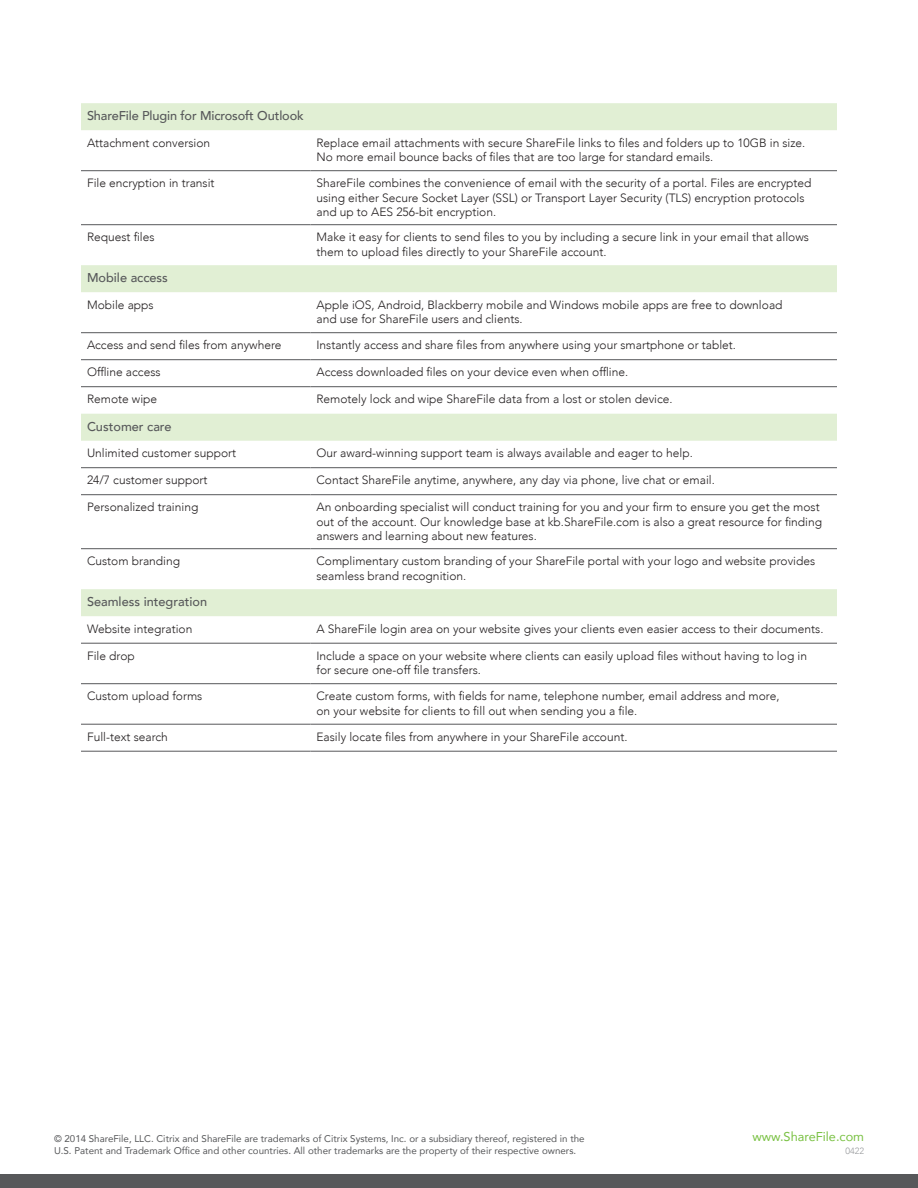
<style>
.page{position:relative;width:918px;height:1188px;background:#fff}
.page>*{position:absolute;margin:0;border:0;box-sizing:border-box;transform-origin:0 0}
.Subheader{font:500 12.75px "Avenir";color:#57585a}
.URL{font:12.75px "Avenir";color:#79c142}
.Body_text{font:300 12px/14.4px "Avenir";color:#231f20}
.t1{font:9.75px/11.7px "Avenir";color:#57585a}
.t2{font:300 9px "Avenir";color:#97999c}
</style>
<div class="page">
<div style="left:0;top:1174px;width:918px;height:14px;background:#57585a"></div>
<svg style="left:81px;top:103px;width:756px;height:513px"></svg>
<hr style="left:310px;top:170px;width:527px;height:1px;background:#57585a">
<hr style="left:81px;top:467px;width:229px;height:1px;background:#57585a">
<hr style="left:81px;top:494px;width:229px;height:1px;background:#57585a">
<hr style="left:81px;top:683px;width:229px;height:1px;background:#57585a">
<hr style="left:81px;top:724px;width:229px;height:1px;background:#57585a">
<hr style="left:310px;top:332px;width:527px;height:1px;background:#57585a">
<hr style="left:310px;top:467px;width:527px;height:1px;background:#57585a">
<hr style="left:310px;top:494px;width:527px;height:1px;background:#57585a">
<hr style="left:310px;top:548px;width:527px;height:1px;background:#57585a">
<hr style="left:310px;top:643px;width:527px;height:1px;background:#57585a">
<hr style="left:310px;top:683px;width:527px;height:1px;background:#57585a">
<hr style="left:310px;top:724px;width:527px;height:1px;background:#57585a">
<hr style="left:310px;top:751px;width:527px;height:1px;background:#57585a">
<hr style="left:81px;top:359px;width:229px;height:1px;background:#57585a">
<hr style="left:310px;top:359px;width:527px;height:1px;background:#57585a">
<hr style="left:310px;top:386px;width:527px;height:1px;background:#57585a">
<hr style="left:310px;top:224px;width:527px;height:1px;background:#57585a">
<hr style="left:81px;top:170px;width:229px;height:1px;background:#57585a">
<hr style="left:81px;top:224px;width:229px;height:1px;background:#57585a">
<hr style="left:81px;top:332px;width:229px;height:1px;background:#57585a">
<hr style="left:81px;top:386px;width:229px;height:1px;background:#57585a">
<hr style="left:81px;top:548px;width:229px;height:1px;background:#57585a">
<hr style="left:81px;top:643px;width:229px;height:1px;background:#57585a">
<hr style="left:81px;top:751px;width:229px;height:1px;background:#57585a">
<p class="Subheader" style="left:87px;top:105px;width:218px">ShareFile Plugin for Microsoft Outlook</p>
<p class="Body_text" style="left:87px;top:135px;width:125px">Attachment conversion</p>
<p class="Body_text" style="left:316px;top:135px;width:490px">Replace email attachments with secure ShareFile links to files and folders up to 10GB in size.<br>No more email bounce backs of files that are too large for standard emails.</p>
<p class="Body_text" style="left:87px;top:176px;width:129px">File encryption in transit</p>
<p class="Body_text" style="left:316px;top:176px;width:497px">ShareFile combines the convenience of email with the security of a portal. Files are encrypted using either Secure Socket Layer (SSL) or Transport Layer Security (TLS) encryption protocols and up to AES 256-bit encryption.</p>
<p class="Body_text" style="left:87px;top:230px;width:69px">Request files</p>
<p class="Body_text" style="left:316px;top:230px;width:494px">Make it easy for clients to send files to you by including a secure link in your email that allows them to upload files directly to your ShareFile account.</p>
<p class="Subheader" style="left:87px;top:267px;width:82px">Mobile access</p>
<p class="Body_text" style="left:87px;top:297px;width:68px">Mobile apps</p>
<p class="Body_text" style="left:316px;top:297px;width:468px">Apple iOS, Android, Blackberry mobile and Windows mobile apps are free to download and use for ShareFile users and clients.</p>
<p class="Body_text" style="left:87px;top:338px;width:196px">Access and send files from anywhere</p>
<p class="Body_text" style="left:316px;top:338px;width:421px">Instantly access and share files from anywhere using your smartphone or tablet.</p>
<p class="Body_text" style="left:87px;top:365px;width:75px">Offline access</p>
<p class="Body_text" style="left:316px;top:365px;width:313px">Access downloaded files on your device even when offline.</p>
<p class="Body_text" style="left:87px;top:392px;width:72px">Remote wipe</p>
<p class="Body_text" style="left:316px;top:392px;width:358px">Remotely lock and wipe ShareFile data from a lost or stolen device.</p>
<p class="Subheader" style="left:87px;top:415px;width:86px">Customer care</p>
<p class="Body_text" style="left:87px;top:446px;width:151px">Unlimited customer support</p>
<p class="Body_text" style="left:316px;top:446px;width:378px">Our award-winning support team is always available and eager to help.</p>
<p class="Body_text" style="left:87px;top:473px;width:122px">24/7 customer support</p>
<p class="Body_text" style="left:316px;top:473px;width:400px">Contact ShareFile anytime, anywhere, any day via phone, live chat or email.</p>
<p class="Body_text" style="left:87px;top:500px;width:113px">Personalized training</p>
<p class="Body_text" style="left:316px;top:500px;width:507px">An onboarding specialist will conduct training for you and your firm to ensure you get the most out of the account. Our knowledge base at kb.ShareFile.com is also a great resource for finding answers and learning about new features.</p>
<p class="Body_text" style="left:87px;top:554px;width:95px">Custom branding</p>
<p class="Body_text" style="left:316px;top:554px;width:500px">Complimentary custom branding of your ShareFile portal with your logo and website provides seamless brand recognition.</p>
<p class="Subheader" style="left:87px;top:591px;width:122px">Seamless integration</p>
<p class="Body_text" style="left:87px;top:621px;width:107px">Website integration</p>
<p class="Body_text" style="left:316px;top:621px;width:508px">A ShareFile login area on your website gives your clients even easier access to their documents.</p>
<p class="Body_text" style="left:87px;top:648px;width:49px">File drop</p>
<p class="Body_text" style="left:316px;top:648px;width:492px">Include a space on your website where clients can easily upload files without having to log in for secure one-off file transfers.</p>
<p class="Body_text" style="left:87px;top:689px;width:117px">Custom upload forms</p>
<p class="Body_text" style="left:316px;top:689px;width:464px">Create custom forms, with fields for name, telephone number, email address and more, on your website for clients to fill out when sending you a file.</p>
<p class="Body_text" style="left:87px;top:729px;width:82px">Full-text search</p>
<p class="Body_text" style="left:316px;top:729px;width:313px">Easily locate files from anywhere in your ShareFile account.</p>
<p class="t1" style="left:54px;top:1132px;width:532px">© 2014 ShareFile, LLC. Citrix and ShareFile are trademarks of Citrix Systems, Inc. or a subsidiary thereof, registered in the<br>U.S. Patent and Trademark Office and other countries. All other trademarks are the property of their respective owners.</p>
<p class="URL" style="left:752px;top:1127px;width:113px">www.ShareFile.com</p>
<p class="t2" style="left:845px;top:1145px;width:20px">0422</p>
</div>
